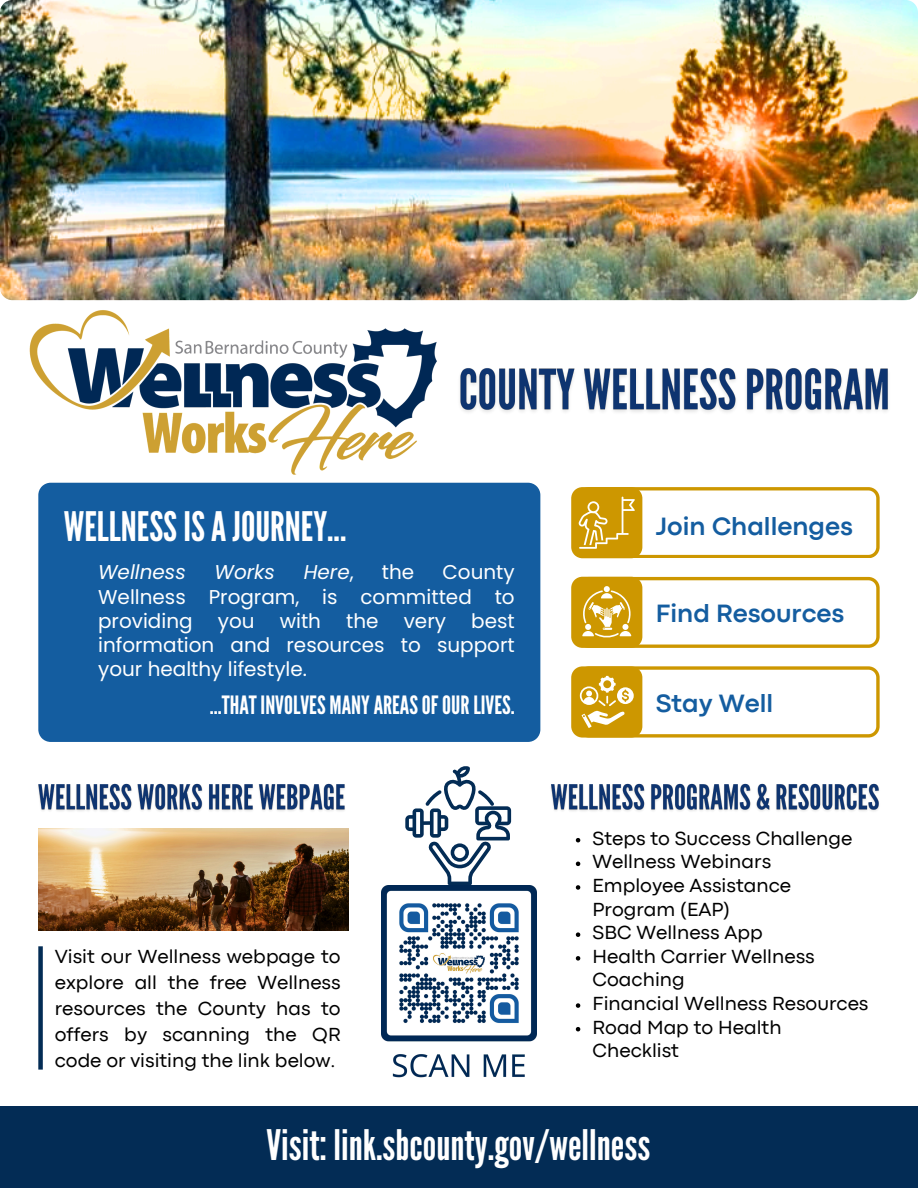
<style>
.page{position:relative;width:918px;height:1188px;background:#fff}
.page>*{position:absolute;margin:0;border:0;box-sizing:border-box;transform-origin:0 0}
.t1{font:42px "League Gothic";color:#fff}
.t2{font:40.65px "League Gothic";color:#fff}
.t3{font:700 26.1px "Codec Pro";color:#145da0}
.t4{font:25.2px "League Gothic";color:#fff}
.t5{font:19.95px/24.2px "Poppins";color:#fff;text-align:justify}
.t6{font:italic 19.95px "Poppins";color:#fff}
.t7{font:19.8px/25.8px "Codec Pro";color:#000}
.s1{font-style:normal}
</style>
<div class="page">
<img style="left:0;top:0;width:918px;height:300px;border-radius:12px">
<img style="left:29px;top:310px;width:408px;height:165px">
<div style="left:0;top:1106px;width:918px;height:82px;background:#032c55"></div>
<svg style="left:571px;top:487px;width:308px;height:71px"></svg>
<svg style="left:571px;top:577px;width:308px;height:71px"></svg>
<svg style="left:571px;top:666px;width:308px;height:72px"></svg>
<div style="left:38px;top:483px;width:502px;height:259px;background:#145da0"></div>
<img style="left:38px;top:828px;width:311px;height:103px">
<div style="left:38px;top:946px;width:5px;height:124px;background:#032c55"></div>
<img style="left:381px;top:885px;width:155px;height:193px">
<svg style="left:405px;top:766px;width:106px;height:119px"></svg>
<img style="left:38px;top:783px;width:307px;height:28px">
<img style="left:460px;top:368px;width:428px;height:44px">
<svg style="left:576px;top:838px;width:4px;height:4px"></svg>
<svg style="left:576px;top:862px;width:4px;height:4px"></svg>
<svg style="left:576px;top:885px;width:4px;height:5px"></svg>
<svg style="left:576px;top:932px;width:4px;height:5px"></svg>
<svg style="left:576px;top:956px;width:4px;height:5px"></svg>
<svg style="left:576px;top:1003px;width:4px;height:5px"></svg>
<svg style="left:576px;top:1027px;width:4px;height:4px"></svg>
<img style="left:551px;top:783px;width:328px;height:28px">
<p class="t2" style="left:64px;top:503px;width:284px">WELLNESSISAJOURNEY...</p>
<h6 class="t6" style="left:98px;top:558px;width:89px">Wellness</h6>
<h6 class="t6" style="left:215px;top:558px;width:62px">Works</h6>
<h6 class="t6" style="left:304px;top:558px;width:51px">Here<span class="s1">,</span></h6>
<h6 class="t5" style="left:382px;top:560px;width:34px">the</h6>
<h6 class="t5" style="left:98px;top:560px;width:418px;text-indent:344px">County Wellness Program, is committed to providing</h6>
<h6 class="t5" style="left:218px;top:609px;width:38px">you</h6>
<h6 class="t5" style="left:280px;top:609px;width:43px">with</h6>
<h6 class="t5" style="left:346px;top:609px;width:34px">the</h6>
<h6 class="t5" style="left:404px;top:609px;width:44px">very</h6>
<h6 class="t5" style="left:98px;top:609px;width:418px;text-indent:373px">best information and resources to support your healthy lifestyle.</h6>
<p class="t4" style="left:210px;top:690px;width:306px">...THATINVOLVES MANYAREASOFOURLIVES.</p>
<h6 class="t7" style="left:55px;top:945px;width:287px;text-align:justify">Visit our Wellness webpage to explore all the free Wellness resources the County has to offers by scanning the QR code or visiting the link below.</h6>
<h2 class="t3" style="left:656px;top:517px;width:199px">Join Challenges</h2>
<p class="t3" style="left:656px;top:604px;width:190px">Find Resources</p>
<h5 class="t3" style="left:656px;top:694px;width:119px">Stay Well</h5>
<p class="t7" style="left:593px;top:827px;width:261px">Steps to Success Challenge</p>
<p class="t7" style="left:593px;top:850px;width:180px">Wellness Webinars</p>
<p class="t7" style="left:593px;top:875px;width:200px;line-height:23.7px">Employee Assistance<br>Program (EAP)</p>
<p class="t7" style="left:593px;top:921px;width:172px">SBC Wellness App</p>
<p class="t7" style="left:593px;top:946px;width:224px;line-height:23.7px">Health Carrier Wellness<br>Coaching</p>
<p class="t7" style="left:593px;top:992px;width:277px">Financial Wellness Resources</p>
<p class="t7" style="left:593px;top:1017px;width:191px;line-height:23.7px">Road Map to Health<br>Checklist</p>
<p class="t1" style="left:267px;top:1121px;width:385px">Visit: link.sbcounty.gov/wellness</p>
</div>
